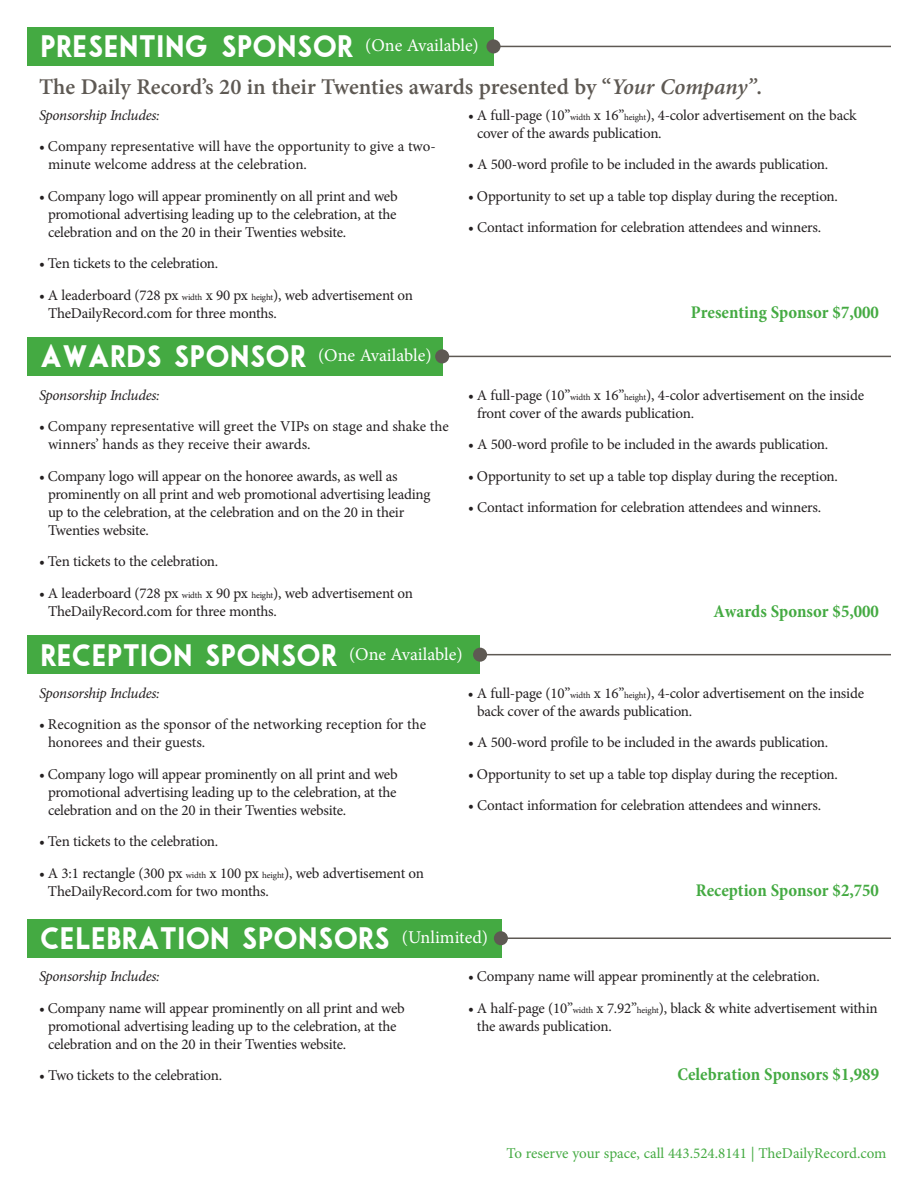
<style>
.page{position:relative;width:918px;height:1188px;background:#fff}
.page>*{position:absolute;margin:0;border:0;box-sizing:border-box;transform-origin:0 0}
.t1{font:600 22.5px "Minion Pro";color:#5e5953}
.t2{font:800 21.75px "Libby";color:#fff}
.t3{font:700 condensed 18px "Minion Pro";color:#44aa42}
.t4{font:18px "Minion Pro";color:#fff}
.t5{font:15px/18px "Minion Pro";letter-spacing:-.015em;color:#231f20}
.t6{font:italic 15px "Minion Pro";letter-spacing:-.025em;color:#231f20}
.t7{font:15px "Minion Pro";color:#44aa42}
.s1{font-style:italic}
.s2{font-size:9px}
.s3{font-family:"Libby";font-weight:800;font-size:21.75px}
</style>
<div class="page">
<div style="left:27px;top:27px;width:467px;height:39px;background:#44aa42"></div>
<hr style="left:499px;top:46px;width:392px;height:1px;background:#5e5953">
<div style="left:487px;top:39px;width:14px;height:14px;background:#5e5953;border-radius:50%"></div>
<div style="left:27px;top:337px;width:415px;height:39px;background:#44aa42"></div>
<hr style="left:446px;top:356px;width:445px;height:1px;background:#5e5953">
<div style="left:435px;top:349px;width:14px;height:14px;background:#5e5953;border-radius:50%"></div>
<div style="left:27px;top:635px;width:453px;height:39px;background:#44aa42"></div>
<hr style="left:483px;top:654px;width:408px;height:1px;background:#5e5953">
<div style="left:473px;top:648px;width:14px;height:14px;background:#5e5953;border-radius:50%"></div>
<div style="left:27px;top:919px;width:474px;height:39px;background:#44aa42"></div>
<hr style="left:502px;top:938px;width:389px;height:1px;background:#5e5953">
<div style="left:494px;top:931px;width:14px;height:14px;background:#5e5953;border-radius:50%"></div>
<h2 class="t2" style="left:40px;top:33px;width:440px">PRESENTING SPONSOR <sup>(One</sup> <sup>Available)</sup></h2>
<h1 class="t1" style="left:39px;top:79px;width:724px">The Daily Record’s 20 in their Twenties awards presented by “<span class="s1">Your Company”</span>.</h1>
<p class="t6" style="left:39px;top:109px;width:122px">Sponsorship Includes:</p>
<p class="t5" style="left:48px;top:139px;width:389px;text-indent:-9px">• Company representative will have the opportunity to give a two&shy;minute welcome address at the celebration.</p>
<p class="t5" style="left:48px;top:188px;width:351px;text-align:justify;text-indent:-9px">• Company logo will appear prominently on all print and web promotional advertising leading up to the celebration, at the celebration and on the 20 in their Twenties website.</p>
<p class="t5" style="left:39px;top:256px;width:181px">• Ten tickets to the celebration.</p>
<p class="t5" style="left:48px;top:287px;width:367px;text-indent:-9px">• A leaderboard (728 px <span class="s2">width</span> x 90 px <span class="s2">height</span>), web advertisement on<br>TheDailyRecord.com for three months.</p>
<p class="t4" style="left:40px;top:349px;width:393px"><span class="s3">AWARDS SPONSOR</span> (One Available)</p>
<p class="t6" style="left:39px;top:389px;width:122px">Sponsorship Includes:</p>
<p class="t5" style="left:48px;top:419px;width:402px;text-indent:-9px">• Company representative will greet the VIPs on stage and shake the winners’ hands as they receive their awards.</p>
<p class="t5" style="left:48px;top:468px;width:384px;text-indent:-9px">• Company logo will appear on the honoree awards, as well as prominently on all print and web promotional advertising leading up to the celebration, at the celebration and on the 20 in their Twenties website.</p>
<p class="t5" style="left:39px;top:554px;width:181px">• Ten tickets to the celebration.</p>
<p class="t5" style="left:48px;top:585px;width:367px;text-indent:-9px">• A leaderboard (728 px <span class="s2">width</span> x 90 px <span class="s2">height</span>), web advertisement on<br>TheDailyRecord.com for three months.</p>
<p class="t5" style="left:477px;top:107px;width:381px;text-indent:-9px">• A full-page (10”<span class="s2">width</span> x 16”<span class="s2">height</span>), 4-color advertisement on the back cover of the awards publication.</p>
<p class="t5" style="left:468px;top:157px;width:362px">• A 500-word profile to be included in the awards publication.</p>
<p class="t5" style="left:468px;top:188px;width:372px">• Opportunity to set up a table top display during the reception.</p>
<p class="t5" style="left:468px;top:220px;width:355px">• Contact information for celebration attendees and winners.</p>
<p class="t3" style="left:691px;top:306px;width:190px">Presenting Sponsor $7,000</p>
<p class="t5" style="left:477px;top:387px;width:389px;text-indent:-9px">• A full-page (10”<span class="s2">width</span> x 16”<span class="s2">height</span>), 4-color advertisement on the inside front cover of the awards publication.</p>
<p class="t5" style="left:468px;top:437px;width:362px">• A 500-word profile to be included in the awards publication.</p>
<p class="t5" style="left:468px;top:468px;width:372px">• Opportunity to set up a table top display during the reception.</p>
<p class="t5" style="left:468px;top:500px;width:355px">• Contact information for celebration attendees and winners.</p>
<p class="t3" style="left:714px;top:605px;width:167px">Awards Sponsor $5,000</p>
<h2 class="t2" style="left:40px;top:642px;width:424px">RECEPTION SPONSOR <sup>(One</sup> <sup>Available)</sup></h2>
<p class="t6" style="left:39px;top:687px;width:122px">Sponsorship Includes:</p>
<p class="t5" style="left:48px;top:717px;width:380px;text-indent:-9px">• Recognition as the sponsor of the networking reception for the honorees and their guests.</p>
<p class="t5" style="left:48px;top:766px;width:351px;text-align:justify;text-indent:-9px">• Company logo will appear prominently on all print and web promotional advertising leading up to the celebration, at the celebration and on the 20 in their Twenties website.</p>
<p class="t5" style="left:39px;top:834px;width:181px">• Ten tickets to the celebration.</p>
<p class="t5" style="left:48px;top:865px;width:378px;text-indent:-9px">• A 3:1 rectangle (300 px <span class="s2">width</span> x 100 px <span class="s2">height</span>), web advertisement on<br>TheDailyRecord.com for two months.</p>
<p class="t5" style="left:477px;top:685px;width:389px;text-indent:-9px">• A full-page (10”<span class="s2">width</span> x 16”<span class="s2">height</span>), 4-color advertisement on the inside back cover of the awards publication.</p>
<p class="t5" style="left:468px;top:735px;width:362px">• A 500-word profile to be included in the awards publication.</p>
<p class="t5" style="left:468px;top:766px;width:372px">• Opportunity to set up a table top display during the reception.</p>
<p class="t5" style="left:468px;top:798px;width:355px">• Contact information for celebration attendees and winners.</p>
<p class="t3" style="left:696px;top:884px;width:185px">Reception Sponsor $2,750</p>
<h2 class="t2" style="left:40px;top:925px;width:450px">CELEBRATION SPONSORS <sup>(Unlimited)</sup></h2>
<p class="t6" style="left:39px;top:971px;width:122px">Sponsorship Includes:</p>
<p class="t5" style="left:48px;top:1000px;width:358px;text-indent:-9px">• Company name will appear prominently on all print and web promotional advertising leading up to the celebration, at the celebration and on the 20 in their Twenties website.</p>
<p class="t5" style="left:39px;top:1068px;width:185px">• Two tickets to the celebration.</p>
<p class="t5" style="left:468px;top:969px;width:353px">• Company name will appear prominently at the celebration.</p>
<p class="t5" style="left:477px;top:1000px;width:402px;text-indent:-9px">• A half-page (10”<span class="s2">width</span> x 7.92”<span class="s2">height</span>), black &amp; white advertisement within the awards publication.</p>
<p class="t3" style="left:678px;top:1068px;width:203px">Celebration Sponsors $1,989</p>
<p class="t7" style="left:507px;top:1147px;width:381px">To reserve your space, call 443.524.8141 | TheDailyRecord.com</p>
</div>
